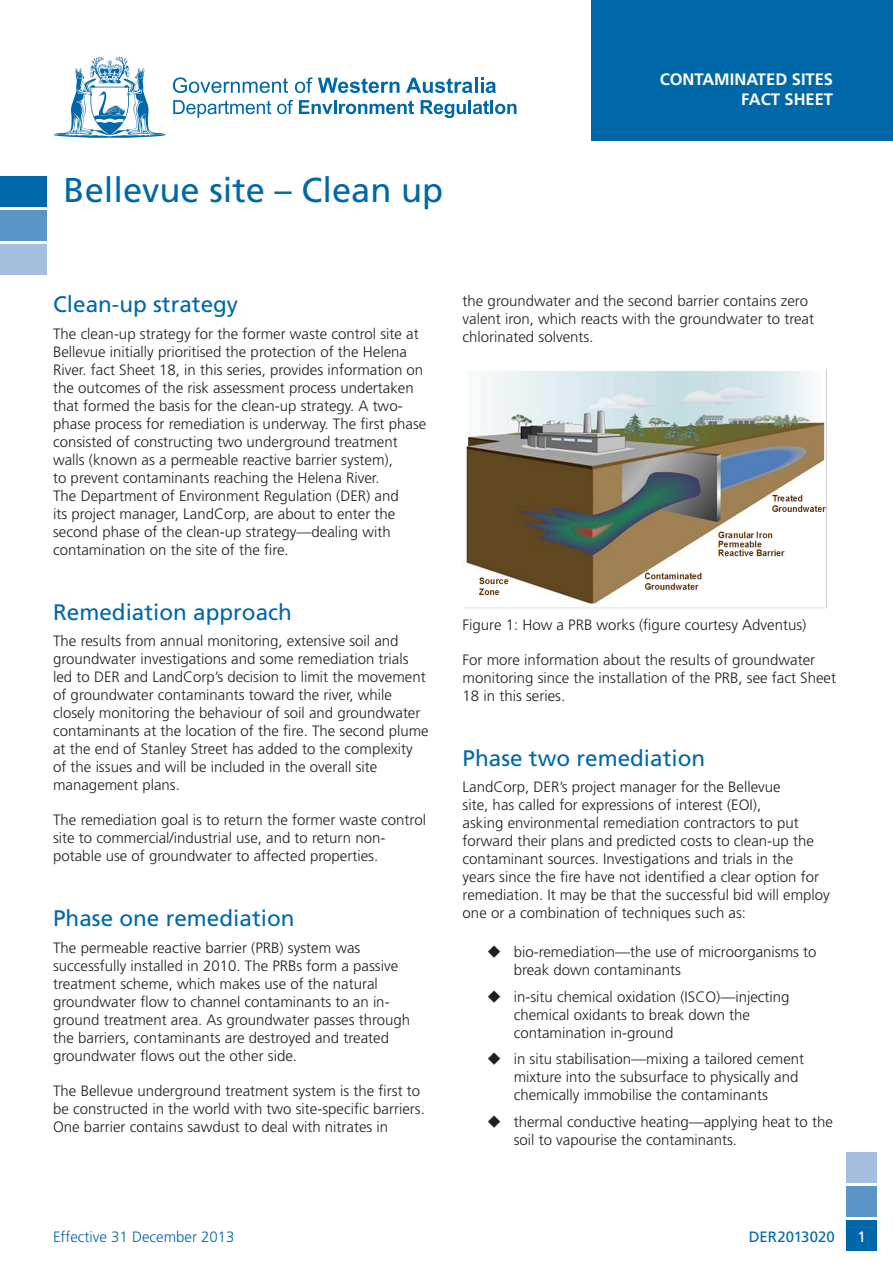
<style>
.page{position:relative;width:893px;height:1263px;background:#fff}
.page>*{position:absolute;margin:0;border:0;box-sizing:border-box;transform-origin:0 0}
.Cover_Page_Heading{font:34.5px "Frutiger LT Std";color:#0068a9}
._3rd_headings{font:22.5px "Frutiger LT Std";color:#0068a9}
.t1{font:700 16.5px/19.8px "Frutiger LT Std";color:#fff;text-align:right}
.Main_body_text{font:300 15px/18px "Frutiger LT Std";color:#231f20}
.t2{font:300 15px "Frutiger LT Std";color:#0068a9}
.t3{font:15px "Frutiger LT Std";color:#0068a9}
.t4{font:15px "Frutiger LT Std";color:#fff}
</style>
<div class="page">
<div style="left:0;top:244px;width:46px;height:30px;background:#a5c0df"></div>
<div style="left:0;top:210px;width:46px;height:30px;background:#5b94c6"></div>
<div style="left:0;top:176px;width:46px;height:30px;background:#0068a9"></div>
<div style="left:846px;top:1152px;width:31px;height:30px;background:#a5c0df"></div>
<div style="left:591px;top:0;width:302px;height:140px;background:#0068a9"></div>
<div style="left:846px;top:1186px;width:31px;height:30px;background:#5b94c6"></div>
<div style="left:846px;top:1220px;width:31px;height:30px;background:#0068a9"></div>
<svg style="left:173px;top:77px;width:115px;height:16px"></svg>
<svg style="left:295px;top:77px;width:105px;height:16px"></svg>
<svg style="left:406px;top:78px;width:66px;height:15px"></svg>
<hr style="left:475px;top:78px;width:3px;height:15px;background:#0068a9">
<svg style="left:481px;top:78px;width:15px;height:15px"></svg>
<svg style="left:173px;top:100px;width:98px;height:18px"></svg>
<svg style="left:277px;top:100px;width:16px;height:14px"></svg>
<svg style="left:299px;top:100px;width:115px;height:14px"></svg>
<svg style="left:421px;top:100px;width:45px;height:18px"></svg>
<hr style="left:468px;top:100px;width:3px;height:14px;background:#0068a9">
<svg style="left:473px;top:100px;width:43px;height:14px"></svg>
<svg style="left:54px;top:56px;width:112px;height:82px"></svg>
<img style="left:463px;top:370px;width:364px;height:238px">
<p class="Cover_Page_Heading" style="left:64px;top:170px;width:381px">Bellevue site – Clean up</p>
<p class="t1" style="left:660px;top:69px;width:175px">CONTAMINATED SITES<br>FACT SHEET</p>
<p class="_3rd_headings" style="left:53px;top:291px;width:187px">Clean-up strategy</p>
<p class="Main_body_text" style="left:53px;top:325px;width:375px">The clean-up strategy for the former waste control site at Bellevue initially prioritised the protection of the Helena River. fact Sheet 18, in this series, provides information on the outcomes of the risk assessment process undertaken that formed the basis for the clean-up strategy. A two&shy;phase process for remediation is underway. The first phase consisted of constructing two underground treatment walls (known as a permeable reactive barrier system),<br>to prevent contaminants reaching the Helena River.<br>The Department of Environment Regulation (DER) and<br>its project manager, LandCorp, are about to enter the second phase of the clean-up strategy—dealing with contamination on the site of the fire.</p>
<p class="_3rd_headings" style="left:53px;top:599px;width:240px">Remediation approach</p>
<p class="Main_body_text" style="left:53px;top:632px;width:377px">The results from annual monitoring, extensive soil and groundwater investigations and some remediation trials led to DER and LandCorp’s decision to limit the movement of groundwater contaminants toward the river, while closely monitoring the behaviour of soil and groundwater contaminants at the location of the fire. The second plume at the end of Stanley Street has added to the complexity of the issues and will be included in the overall site management plans.</p>
<p class="Main_body_text" style="left:53px;top:811px;width:374px">The remediation goal is to return the former waste control site to commercial/industrial use, and to return non&shy;potable use of groundwater to affected properties.</p>
<p class="_3rd_headings" style="left:53px;top:905px;width:243px">Phase one remediation</p>
<p class="Main_body_text" style="left:53px;top:939px;width:359px">The permeable reactive barrier (PRB) system was successfully installed in 2010. The PRBs form a passive treatment scheme, which makes use of the natural groundwater flow to channel contaminants to an in&shy;ground treatment area. As groundwater passes through the barriers, contaminants are destroyed and treated groundwater flows out the other side.</p>
<p class="Main_body_text" style="left:53px;top:1082px;width:373px">The Bellevue underground treatment system is the first to be constructed in the world with two site-specific barriers.<br>One barrier contains sawdust to deal with nitrates in</p>
<p class="Main_body_text" style="left:463px;top:292px;width:353px">the groundwater and the second barrier contains zero valent iron, which reacts with the groundwater to treat chlorinated solvents.</p>
<p class="Main_body_text" style="left:463px;top:615px;width:345px">Figure 1: How a PRB works (figure courtesy Adventus)</p>
<p class="Main_body_text" style="left:463px;top:651px;width:375px">For more information about the results of groundwater monitoring since the installation of the PRB, see fact Sheet<br>18 in this series.</p>
<p class="_3rd_headings" style="left:463px;top:744px;width:244px">Phase two remediation</p>
<p class="Main_body_text" style="left:463px;top:778px;width:369px">LandCorp, DER’s project manager for the Bellevue<br>site, has called for expressions of interest (EOI),<br>asking environmental remediation contractors to put forward their plans and predicted costs to clean-up the contaminant sources. Investigations and trials in the<br>years since the fire have not identified a clear option for remediation. It may be that the successful bid will employ one or a combination of techniques such as:</p>
<p class="Main_body_text" style="left:514px;top:943px;width:304px">bio-remediation—the use of microorganisms to break down contaminants</p>
<p class="Main_body_text" style="left:514px;top:988px;width:277px">in-situ chemical oxidation (ISCO)—injecting chemical oxidants to break down the contamination in-ground</p>
<p class="Main_body_text" style="left:514px;top:1050px;width:292px">in situ stabilisation—mixing a tailored cement mixture into the subsurface to physically and chemically immobilise the contaminants</p>
<p class="Main_body_text" style="left:514px;top:1113px;width:321px">thermal conductive heating—applying heat to the soil to vapourise the contaminants.</p>
<p class="t2" style="left:53px;top:1228px;width:183px">Effective 31 December 2013</p>
<p class="t3" style="left:749px;top:1227px;width:87px">DER2013020</p>
<p class="t4" style="left:857px;top:1228px;width:10px">1</p>
</div>
